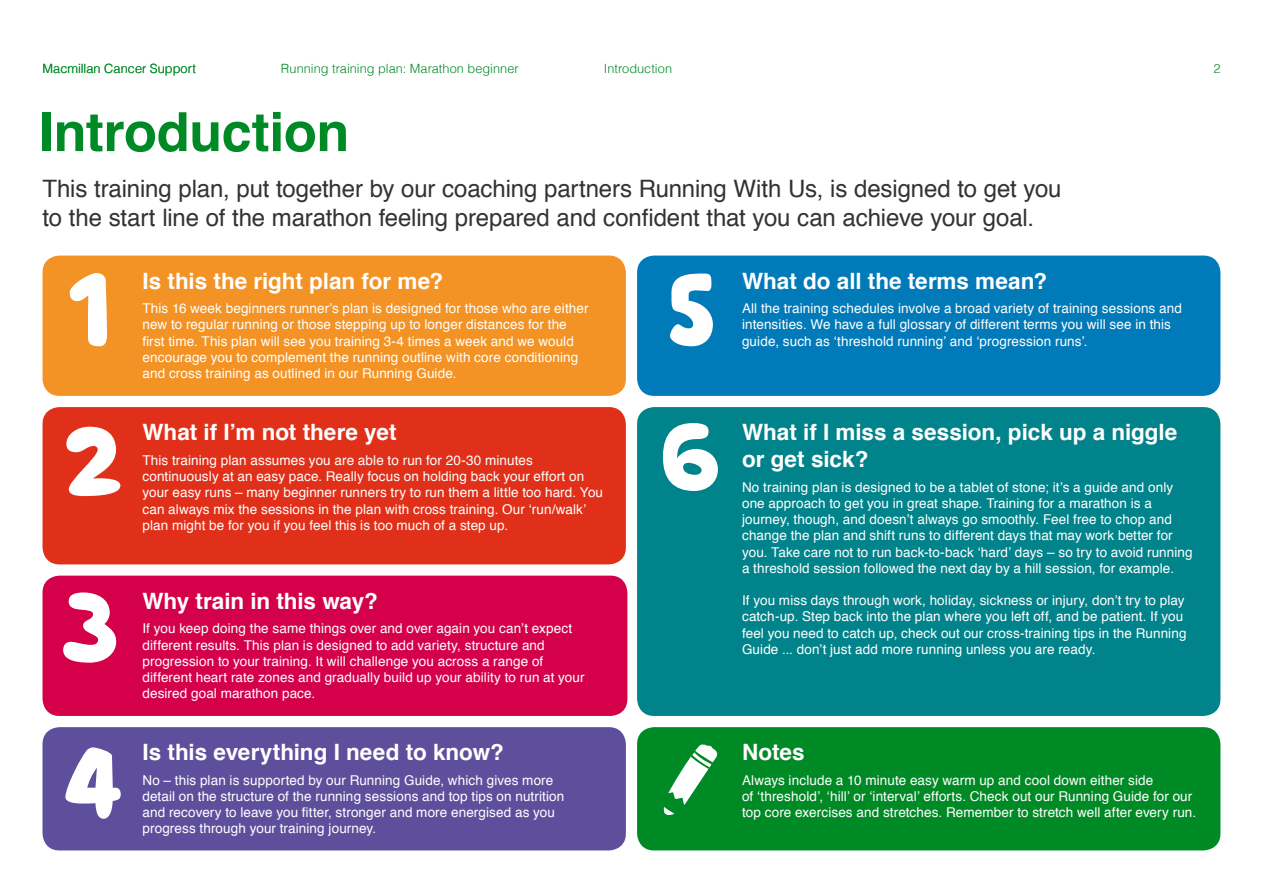
<style>
.page{position:relative;width:1263px;height:893px;background:#fff}
.page>*{position:absolute;margin:0;border:0;box-sizing:border-box;transform-origin:0 0}
.t1{font:97.05px "Macmillan";color:#fff}
.t2{font:700 54px "Helvetica";letter-spacing:-.01em;color:#008a26}
.t3{font:24px/28.8px "Helvetica";letter-spacing:-.005em;color:#333}
.t4{font:700 22.5px "Helvetica";color:#fff}
.t5{font:13.5px/16.2px "Helvetica";letter-spacing:.005em;color:#fff}
.t6{font:300 12.75px "Helvetica";letter-spacing:.005em;color:#008a26}
</style>
<div class="page">
<div style="left:43px;top:576px;width:584px;height:140px;background:#d4004a;border-radius:17px"></div>
<div style="left:43px;top:407px;width:583px;height:157px;background:#e13019;border-radius:17px"></div>
<div style="left:43px;top:727px;width:583px;height:123px;background:#5e4f9c;border-radius:17px"></div>
<div style="left:637px;top:727px;width:583px;height:123px;background:#008a26;border-radius:17px"></div>
<div style="left:637px;top:256px;width:583px;height:140px;background:#007ab8;border-radius:17px"></div>
<div style="left:637px;top:407px;width:583px;height:309px;background:#00838a;border-radius:17px"></div>
<div style="left:43px;top:256px;width:583px;height:140px;background:#f39325;border-radius:17px"></div>
<svg style="left:664px;top:744px;width:53px;height:71px"></svg>
<p class="t6" style="left:43px;top:58px;width:155px">Macmillan Cancer Support</p>
<p class="t6" style="left:281px;top:58px;width:239px">Running training plan: Marathon beginner</p>
<p class="t6" style="left:604px;top:58px;width:70px">Introduction</p>
<p class="t2" style="left:39px;top:88px;width:312px">Introduction</p>
<p class="t3" style="left:43px;top:175px;width:1020px">This training plan, put together by our coaching partners Running With Us, is designed to get you to the start line of the marathon feeling prepared and confident that you can achieve your goal.</p>
<p class="t1" style="left:70px;top:251px;width:43px">1</p>
<p class="t1" style="left:65px;top:402px;width:58px">2</p>
<p class="t4" style="left:142px;top:263px;width:302px">Is this the right plan for me?</p>
<p class="t5" style="left:142px;top:301px;width:448px">This 16 week beginners runner’s plan is designed for those who are either new to regular running or those stepping up to longer distances for the first time. This plan will see you training 3-4 times a week and we would encourage you to complement the running outline with core conditioning and cross training as outlined in our Running Guide.</p>
<p class="t4" style="left:142px;top:414px;width:256px">What if I’m not there yet</p>
<p class="t5" style="left:142px;top:453px;width:462px">This training plan assumes you are able to run for 20-30 minutes continuously at an easy pace. Really focus on holding back your effort on your easy runs – many beginner runners try to run them a little too hard. You can always mix the sessions in the plan with cross training. Our ‘run/walk’ plan might be for you if you feel this is too much of a step up.</p>
<p class="t1" style="left:63px;top:568px;width:56px">3</p>
<p class="t1" style="left:65px;top:722px;width:58px">4</p>
<p class="t4" style="left:142px;top:583px;width:237px">Why train in this way?</p>
<p class="t5" style="left:142px;top:621px;width:444px">If you keep doing the same things over and over again you can’t expect different results. This plan is designed to add variety, structure and progression to your training. It will challenge you across a range of different heart rate zones and gradually build up your ability to run at your desired goal marathon pace.</p>
<p class="t4" style="left:142px;top:734px;width:363px">Is this everything I need to know?</p>
<p class="t5" style="left:142px;top:772px;width:423px">No – this plan is supported by our Running Guide, which gives more detail on the structure of the running sessions and top tips on nutrition and recovery to leave you fitter, stronger and more energised as you</p>
<p class="t5" style="left:142px;top:821px;width:235px">progress through your training journey.</p>
<p class="t1" style="left:668px;top:248px;width:49px">5</p>
<p class="t4" style="left:742px;top:263px;width:307px">What do all the terms mean?</p>
<p class="t5" style="left:742px;top:301px;width:441px">All the training schedules involve a broad variety of training sessions and intensities. We have a full glossary of different terms you will see in this</p>
<p class="t5" style="left:742px;top:333px;width:347px">guide, such as ‘threshold running’ and ‘progression runs’.</p>
<p class="t1" style="left:660px;top:397px;width:60px">6</p>
<p class="t4" style="left:742px;top:414px;width:437px">What if I miss a session, pick up a niggle</p>
<p class="t4" style="left:742px;top:441px;width:128px">or get sick?</p>
<p class="t5" style="left:742px;top:479px;width:452px">No training plan is designed to be a tablet of stone; it’s a guide and only one approach to get you in great shape. Training for a marathon is a journey, though, and doesn’t always go smoothly. Feel free to chop and change the plan and shift runs to different days that may work better for you. Take care not to run back-to-back ‘hard’ days – so try to avoid running a threshold session followed the next day by a hill session, for example.</p>
<p class="t5" style="left:742px;top:593px;width:446px">If you miss days through work, holiday, sickness or injury, don’t try to play catch-up. Step back into the plan where you left off, and be patient. If you feel you need to catch up, check out our cross-training tips in the Running Guide ... don’t just add more running unless you are ready.</p>
<p class="t4" style="left:742px;top:734px;width:64px">Notes</p>
<p class="t5" style="left:742px;top:772px;width:456px">Always include a 10 minute easy warm up and cool down either side<br>of ‘threshold’, ‘hill’ or ‘interval’ efforts. Check out our Running Guide for our top core exercises and stretches. Remember to stretch well after every run.</p>
<p class="t6" style="left:1213px;top:58px;width:9px">2</p>
</div>
